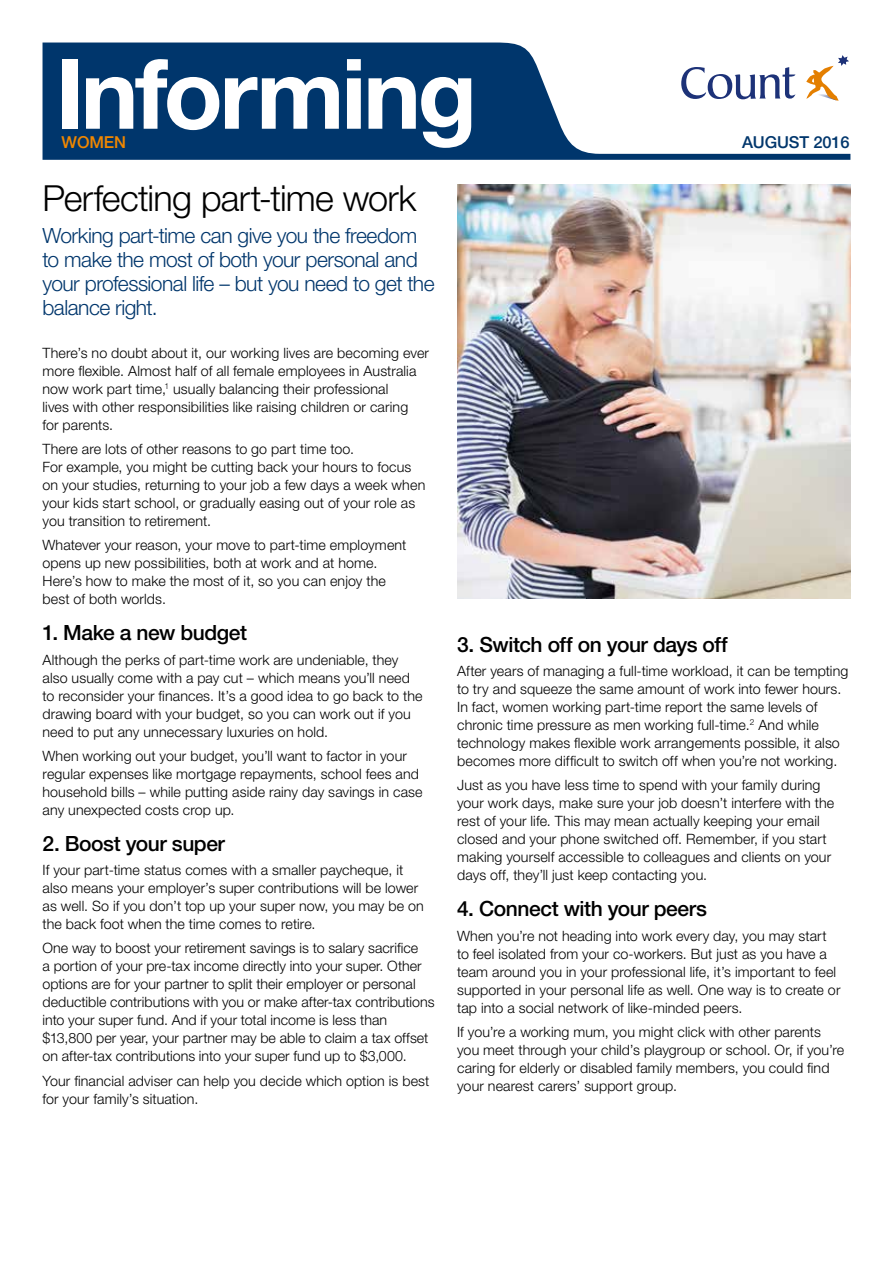
<style>
.page{position:relative;width:893px;height:1263px;background:#fff}
.page>*{position:absolute;margin:0;border:0;box-sizing:border-box;transform-origin:0 0}
.t1{font:700 97.5px "Helvetica Neue LT";letter-spacing:-.035em;color:#fff}
.t2{font:300 36px "Helvetica Neue LT";letter-spacing:-.02em;color:#000}
.t3{font:300 21px/24px "Helvetica Neue LT";letter-spacing:-.025em;color:#00366c}
.t4{font:500 21px "Helvetica Neue LT";letter-spacing:-.02em;color:#000}
.t5{font:500 16.5px "Helvetica Neue LT";letter-spacing:-.01em;color:#00366c}
.t6{font:500 16.5px "Helvetica Neue LT";letter-spacing:-.01em;color:#f18700}
.t7{font:300 14.25px/18px "Helvetica Neue LT";letter-spacing:.005em;color:#000}
</style>
<div class="page">
<svg style="left:43px;top:43px;width:807px;height:117px;fill:#00366c"></svg>
<div style="left:680px;top:47px;width:170px;height:55px;background:#fff"></div>
<svg style="left:681px;top:67px;width:114px;height:32px"></svg>
<svg style="left:806px;top:55px;width:43px;height:46px"></svg>
<img style="left:457px;top:185px;width:393px;height:414px">
<h1 class="t1" style="left:55px;top:34px;width:423px">Informing</h1>
<p class="t6" style="left:62px;top:132px;width:66px">WOMEN</p>
<p class="t5" style="left:742px;top:132px;width:109px">AUGUST 2016</p>
<h2 class="t2" style="left:43px;top:176px;width:375px">Perfecting part-time work</h2>
<h3 class="t3" style="left:43px;top:223px;width:394px">Working part-time can give you the freedom to make the most of both your personal and your professional life – but you need to get the balance right.</h3>
<p class="t7" style="left:43px;top:343px;width:388px">There’s no doubt about it, our working lives are becoming ever more flexible. Almost half of all female employees in Australia now work part time,<sup>1</sup> usually balancing their professional<br>lives with other responsibilities like raising children or caring<br>for parents.</p>
<p class="t7" style="left:43px;top:440px;width:384px">There are lots of other reasons to go part time too.<br>For example, you might be cutting back your hours to focus on your studies, returning to your job a few days a week when your kids start school, or gradually easing out of your role as you transition to retirement.</p>
<p class="t7" style="left:43px;top:536px;width:365px">Whatever your reason, your move to part-time employment opens up new possibilities, both at work and at home.<br>Here’s how to make the most of it, so you can enjoy the best of both worlds.</p>
<h3 class="t4" style="left:43px;top:620px;width:206px">1. Make a new budget</h3>
<p class="t7" style="left:43px;top:650px;width:381px">Although the perks of part-time work are undeniable, they also usually come with a pay cut – which means you’ll need to reconsider your finances. It’s a good idea to go back to the drawing board with your budget, so you can work out if you need to put any unnecessary luxuries on hold.</p>
<p class="t7" style="left:43px;top:746px;width:382px">When working out your budget, you’ll want to factor in your regular expenses like mortgage repayments, school fees and household bills – while putting aside rainy day savings in case any unexpected costs crop up.</p>
<h3 class="t4" style="left:43px;top:831px;width:184px">2. Boost your super</h3>
<p class="t7" style="left:43px;top:861px;width:383px">If your part-time status comes with a smaller paycheque, it also means your employer’s super contributions will be lower as well. So if you don’t top up your super now, you may be on the back foot when the time comes to retire.</p>
<p class="t7" style="left:43px;top:939px;width:394px">One way to boost your retirement savings is to salary sacrifice<br>a portion of your pre-tax income directly into your super. Other options are for your partner to split their employer or personal deductible contributions with you or make after-tax contributions into your super fund. And if your total income is less than $13,800 per year, your partner may be able to claim a tax offset on after-tax contributions into your super fund up to $3,000.</p>
<p class="t7" style="left:43px;top:1071px;width:388px">Your financial adviser can help you decide which option is best for your family’s situation.</p>
<h3 class="t4" style="left:457px;top:632px;width:272px">3. Switch off on your days off</h3>
<p class="t7" style="left:457px;top:662px;width:393px">After years of managing a full-time workload, it can be tempting to try and squeeze the same amount of work into fewer hours.<br>In fact, women working part-time report the same levels of chronic time pressure as men working full-time.<sup>2</sup> And while technology makes flexible work arrangements possible, it also becomes more difficult to switch off when you’re not working.</p>
<p class="t7" style="left:457px;top:776px;width:379px">Just as you have less time to spend with your family during your work days, make sure your job doesn’t interfere with the rest of your life. This may mean actually keeping your email closed and your phone switched off. Remember, if you start making yourself accessible to colleagues and clients on your days off, they’ll just keep contacting you.</p>
<h3 class="t4" style="left:457px;top:896px;width:252px">4. Connect with your peers</h3>
<p class="t7" style="left:457px;top:926px;width:385px">When you’re not heading into work every day, you may start to feel isolated from your co-workers. But just as you have a team around you in your professional life, it’s important to feel supported in your personal life as well. One way is to create or tap into a social network of like-minded peers.</p>
<p class="t7" style="left:457px;top:1022px;width:389px">If you’re a working mum, you might click with other parents you meet through your child’s playgroup or school. Or, if you’re caring for elderly or disabled family members, you could find your nearest carers’ support group.</p>
</div>
